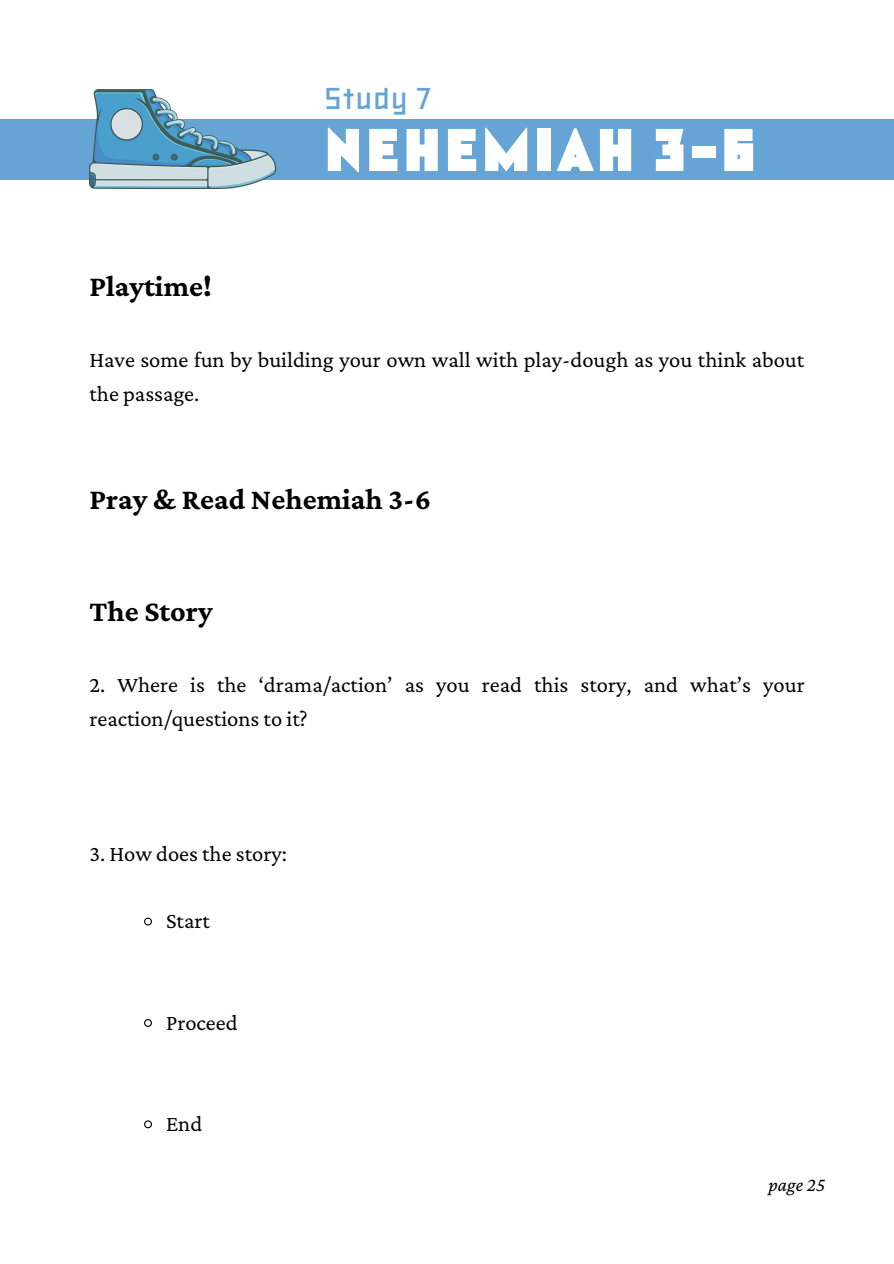
<style>
.page{position:relative;width:894px;height:1264px;background:#fff}
.page>*{position:absolute;margin:0;border:0;box-sizing:border-box;transform-origin:0 0}
.t1{font:900 60px "TT Bricks";letter-spacing:.07em;color:#fff}
.t2{font:700 30px "Crimson Pro";color:#000}
.t3{font:700 30px "TT Bricks";letter-spacing:.07em;color:#65a4d4}
.t4{font:22.5px/33.8px "Crimson Pro";color:#000}
.t5{font:italic 19.5px "Crimson Pro";color:#000}
</style>
<div class="page">
<svg style="left:144px;top:917px;width:8px;height:9px"></svg>
<svg style="left:144px;top:1019px;width:8px;height:8px"></svg>
<svg style="left:144px;top:1120px;width:8px;height:9px"></svg>
<div style="left:0;top:119px;width:893px;height:60px;background:#65a4d4"></div>
<img style="left:89px;top:89px;width:187px;height:99px">
<h2 class="t2" style="left:89px;top:269px;width:124px">Playtime!</h2>
<h2 class="t3" style="left:325px;top:80px;width:108px">Study 7</h2>
<h1 class="t1" style="left:325px;top:114px;width:433px">NEHEMIAH 3-6</h1>
<p class="t4" style="left:89px;top:343px;width:716px">Have some fun by building your own wall with play-dough as you think about the passage.</p>
<h2 class="t2" style="left:89px;top:482px;width:343px">Pray &amp; Read Nehemiah 3-6</h2>
<h2 class="t2" style="left:89px;top:594px;width:125px">The Story</h2>
<p class="t4" style="left:89px;top:667px;width:716px">2. Where is the ‘drama/action’ as you read this story, and what’s your reaction/questions to it?</p>
<p class="t4" style="left:89px;top:836px;width:199px">3. How does the story:</p>
<p class="t4" style="left:166px;top:903px;width:45px">Start</p>
<p class="t4" style="left:166px;top:1005px;width:73px">Proceed</p>
<p class="t4" style="left:166px;top:1106px;width:38px">End</p>
<p class="t5" style="left:768px;top:1173px;width:58px">page 25</p>
</div>
